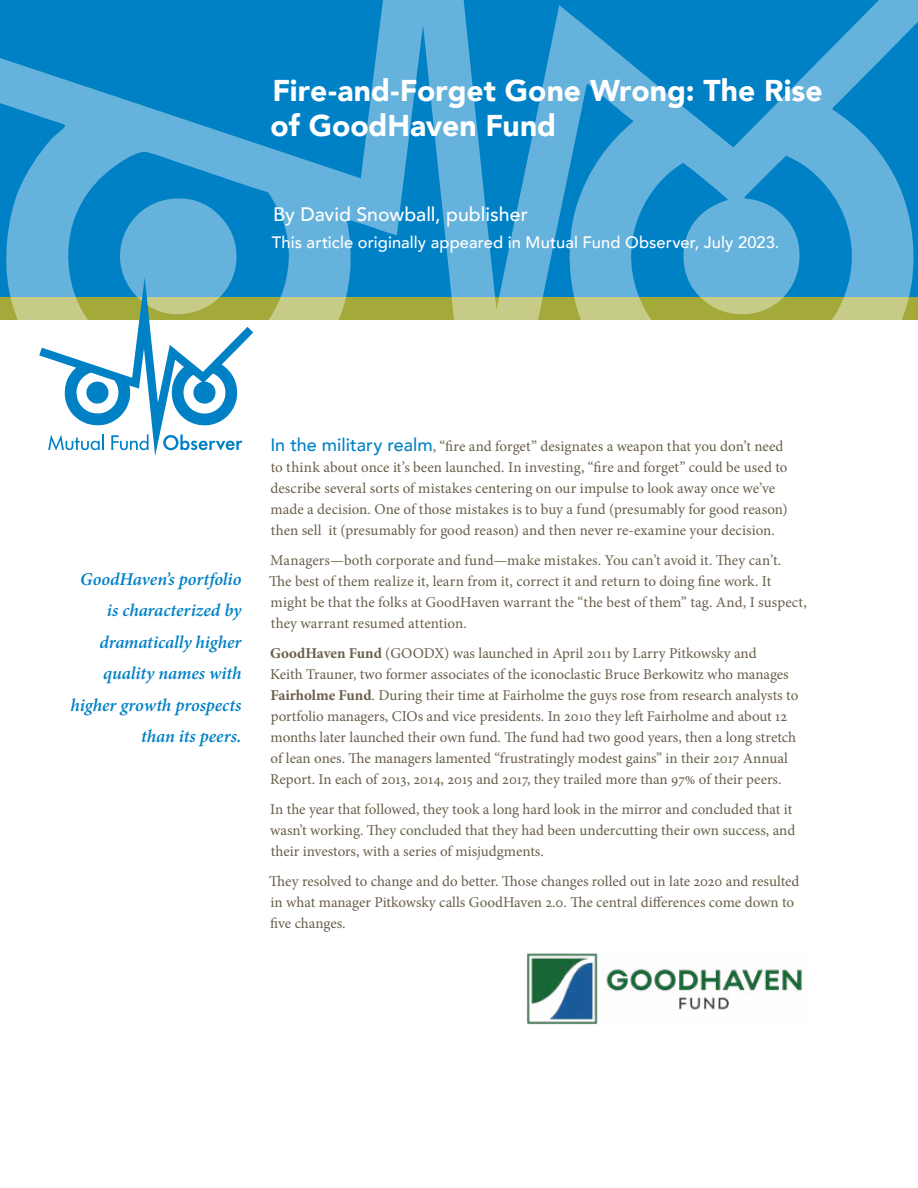
<style>
.page{position:relative;width:918px;height:1188px;background:#fff}
.page>*{position:absolute;margin:0;border:0;box-sizing:border-box;transform-origin:0 0}
.t1{font:900 30px/34.5px "Avenir";color:#fff}
.t2{font:500 19.5px "Avenir";color:#fff}
.t3{font:italic 600 18px/31.5px "Minion Pro";letter-spacing:-.005em;color:#0081c6;text-align:right}
.t4{font:500 16.5px "Avenir";letter-spacing:.005em;color:#fff}
.t5{font:15px/21px "Minion Pro";color:#695e4a}
.s1{font-family:"Avenir";font-weight:500;font-size:18px;color:#0081c6}
.s2{font-weight:700}
</style>
<div class="page">
<svg style="left:0;top:0;width:918px;height:320px;background:#3799c9"></svg>
<svg style="left:39px;top:196px;width:214px;height:260px"></svg>
<img style="left:526px;top:953px;width:276px;height:72px">
<h1 class="t1" style="left:270px;top:73px;width:554px">Fire-and-Forget Gone Wrong: The Rise of GoodHaven Fund</h1>
<h2 class="t2" style="left:273px;top:197px;width:256px">By David Snowball, publisher</h2>
<p class="t4" style="left:272px;top:228px;width:509px">This article originally appeared in Mutual Fund Observer, July 2023.</p>
<p class="t3" style="left:71px;top:563px;width:172px">GoodHaven’s portfolio is characterized by dramatically higher quality names with higher growth prospects than its peers.</p>
<p class="t5" style="left:270px;top:436px;width:519px"><span class="s1">In the military realm</span>, “fire and forget” designates a weapon that you don’t need to think about once it’s been launched. In investing, “fire and forget” could be used to describe several sorts of mistakes centering on our impulse to look away once we’ve made a decision. One of those mistakes is to buy a fund (presumably for good reason) then sell it (presumably for good reason) and then never re-examine your decision.</p>
<p class="t5" style="left:269px;top:550px;width:539px">Managers—both corporate and fund—make mistakes. You can’t avoid it. They can’t.<br>The best of them realize it, learn from it, correct it and return to doing fine work. It might be that the folks at GoodHaven warrant the “the best of them” tag. And, I suspect, they warrant resumed attention.</p>
<p class="t5" style="left:270px;top:643px;width:530px"><span class="s2">GoodHaven Fund</span> (GOODX) was launched in April 2011 by Larry Pitkowsky and<br>Keith Trauner, two former associates of the iconoclastic Bruce Berkowitz who manages <span class="s2">Fairholme Fund</span>. During their time at Fairholme the guys rose from research analysts to portfolio managers, CIOs and vice presidents. In 2010 they left Fairholme and about 12 months later launched their own fund. The fund had two good years, then a long stretch of lean ones. The managers lamented “frustratingly modest gains” in their 2017 Annual Report. In each of 2013, 2014, 2015 and 2017, they trailed more than 97% of their peers.</p>
<p class="t5" style="left:270px;top:799px;width:527px">In the year that followed, they took a long hard look in the mirror and concluded that it wasn’t working. They concluded that they had been undercutting their own success, and their investors, with a series of misjudgments.</p>
<p class="t5" style="left:269px;top:871px;width:532px">They resolved to change and do better. Those changes rolled out in late 2020 and resulted in what manager Pitkowsky calls GoodHaven 2.0. The central differences come down to five changes.</p>
</div>
